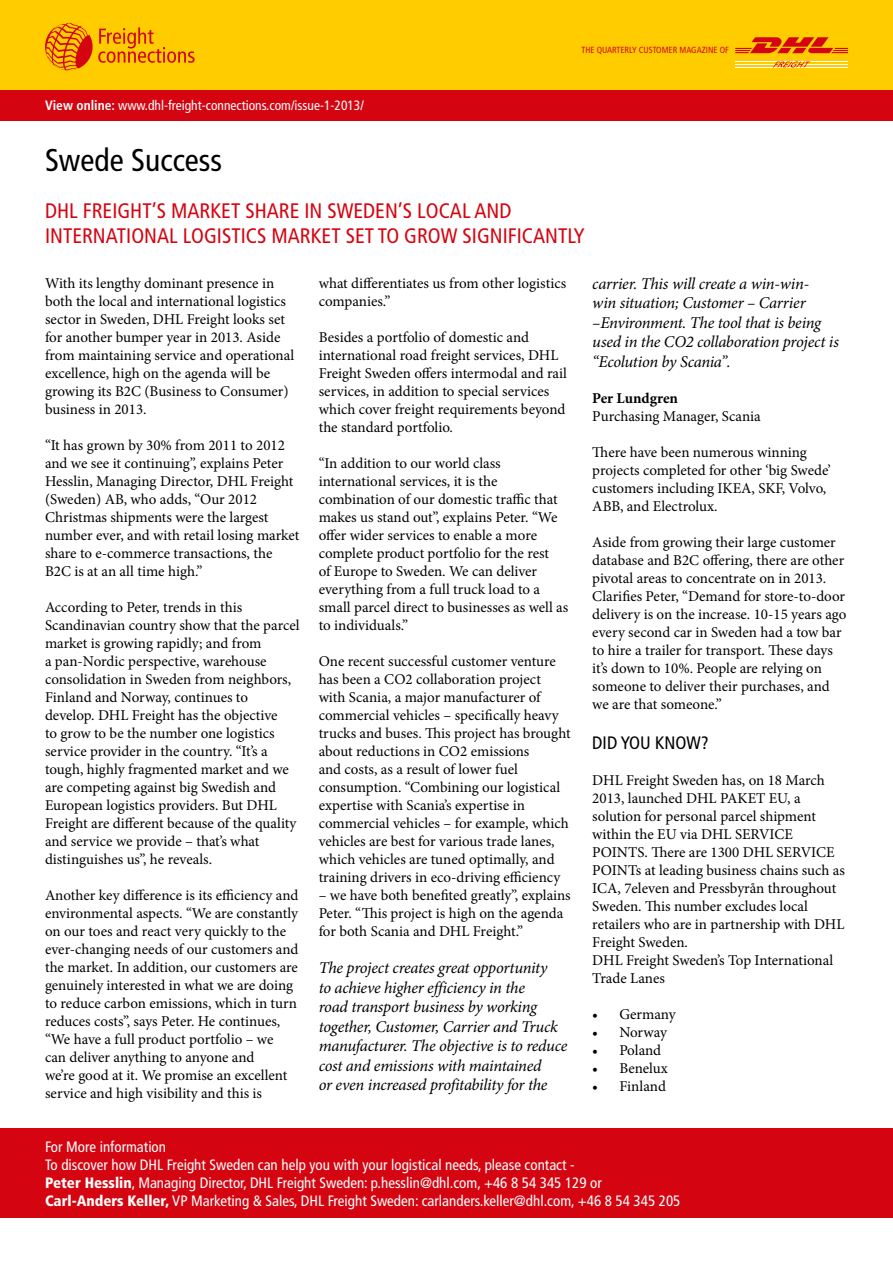
<style>
.page{position:relative;width:893px;height:1263px;background:#fff}
.page>*{position:absolute;margin:0;border:0;box-sizing:border-box;transform-origin:0 0}
.t1{font:condensed 31.5px "Frutiger LT Std";color:#000}
.t2{font:condensed 21px/25.2px "Frutiger LT Std";color:#d40511}
.t3{font:condensed 18px "Frutiger LT Std";color:#000}
.t4{font:italic 16.5px/19.5px "Minion Pro";letter-spacing:-.015em;color:#000}
.t5{font:15px/18px "Minion Pro";color:#000}
.t6{font:condensed 15px/18px "Frutiger LT Std";color:#fff}
.t7{font:700 15px "Minion Pro";letter-spacing:-.005em;color:#000}
.t8{font:condensed 13.5px "Frutiger LT Std";color:#fff}
.t9{font:condensed 8.85px "Frutiger LT Std";color:#d40511}
.s1{font-weight:700}
.s2{font-weight:900}
</style>
<div class="page">
<div style="left:0;top:0;width:893px;height:90px;background:#fc0"></div>
<svg style="left:98px;top:27px;width:97px;height:36px"></svg>
<svg style="left:46px;top:23px;width:45px;height:48px"></svg>
<hr style="left:735px;top:62px;width:113px;height:1px;background:#fff">
<hr style="left:735px;top:64px;width:113px;height:1px;background:#fff">
<hr style="left:735px;top:67px;width:113px;height:1px;background:#fff">
<svg style="left:773px;top:61px;width:37px;height:6px"></svg>
<svg style="left:735px;top:37px;width:113px;height:16px"></svg>
<div style="left:0;top:90px;width:893px;height:30px;background:#d40511"></div>
<div style="left:0;top:1129px;width:893px;height:89px;background:#d40511"></div>
<p class="t8" style="left:45px;top:97px;width:320px"><span class="s1">View online:</span> www.dhl-freight-connections.com/issue-1-2013/</p>
<p class="t9" style="left:581px;top:45px;width:149px">The Quarterly Customer Magazine of</p>
<h1 class="t1" style="left:45px;top:142px;width:179px">Swede Success</h1>
<h2 class="t2" style="left:45px;top:199px;width:541px">DHL Freight’s Market Share in Sweden’s Local and<br>International Logistics Market Set to Grow Significantly</h2>
<p class="t5" style="left:45px;top:274px;width:251px">With its lengthy dominant presence in both the local and international logistics sector in Sweden, DHL Freight looks set for another bumper year in 2013. Aside from maintaining service and operational excellence, high on the agenda will be growing its B2C (Business to Consumer) business in 2013.</p>
<p class="t5" style="left:45px;top:436px;width:256px">“It has grown by 30% from 2011 to 2012 and we see it continuing”, explains Peter Hesslin, Managing Director, DHL Freight (Sweden) AB, who adds, “Our 2012<br>Christmas shipments were the largest number ever, and with retail losing market share to e-commerce transactions, the B2C is at an all time high.”</p>
<p class="t5" style="left:45px;top:598px;width:256px">According to Peter, trends in this Scandinavian country show that the parcel market is growing rapidly; and from<br>a pan-Nordic perspective, warehouse consolidation in Sweden from neighbors, Finland and Norway, continues to develop. DHL Freight has the objective<br>to grow to be the number one logistics service provider in the country. “It’s a tough, highly fragmented market and we are competing against big Swedish and European logistics providers. But DHL Freight are different because of the quality and service we provide – that’s what distinguishes us”, he reveals.</p>
<p class="t5" style="left:45px;top:886px;width:255px">Another key difference is its efficiency and environmental aspects. “We are constantly on our toes and react very quickly to the ever-changing needs of our customers and the market. In addition, our customers are genuinely interested in what we are doing to reduce carbon emissions, which in turn reduces costs”, says Peter. He continues, “We have a full product portfolio – we<br>can deliver anything to anyone and<br>we’re good at it. We promise an excellent service and high visibility and this is</p>
<p class="t5" style="left:319px;top:274px;width:249px">what differentiates us from other logistics companies.”</p>
<p class="t5" style="left:319px;top:328px;width:250px">Besides a portfolio of domestic and international road freight services, DHL Freight Sweden offers intermodal and rail services, in addition to special services which cover freight requirements beyond the standard portfolio.</p>
<p class="t5" style="left:319px;top:454px;width:251px">“In addition to our world class international services, it is the combination of our domestic traffic that makes us stand out”, explains Peter. “We offer wider services to enable a more complete product portfolio for the rest<br>of Europe to Sweden. We can deliver everything from a full truck load to a small parcel direct to businesses as well as to individuals.”</p>
<p class="t5" style="left:319px;top:652px;width:253px">One recent successful customer venture has been a CO2 collaboration project with Scania, a major manufacturer of commercial vehicles – specifically heavy trucks and buses. This project has brought about reductions in CO2 emissions<br>and costs, as a result of lower fuel consumption. “Combining our logistical expertise with Scania’s expertise in commercial vehicles – for example, which vehicles are best for various trade lanes, which vehicles are tuned optimally, and training drivers in eco-driving efficiency</p>
<p class="t5" style="left:319px;top:886px;width:254px">– we have both benefited greatly”, explains<br>Peter. “This project is high on the agenda for both Scania and DHL Freight.”</p>
<p class="t4" style="left:319px;top:958px;width:250px">The project creates great opportunity<br>to achieve higher efficiency in the<br>road transport business by working together, Customer, Carrier and Truck manufacturer. The objective is to reduce cost and emissions with maintained<br>or even increased profitability for the</p>
<p class="t4" style="left:592px;top:274px;width:248px">carrier. This will create a win-win-<br>win situation; Customer – Carrier –Environment. The tool that is being used in the CO2 collaboration project is “Ecolution by Scania”.</p>
<p class="t7" style="left:592px;top:388px;width:87px">Per Lundgren</p>
<p class="t5" style="left:592px;top:407px;width:170px">Purchasing Manager, Scania</p>
<p class="t5" style="left:592px;top:443px;width:240px">There have been numerous winning projects completed for other ‘big Swede’ customers including IKEA, SKF, Volvo, ABB, and Electrolux.</p>
<p class="t5" style="left:592px;top:533px;width:256px">Aside from growing their large customer database and B2C offering, there are other pivotal areas to concentrate on in 2013.<br>Clarifies Peter, “Demand for store-to-door delivery is on the increase. 10-15 years ago every second car in Sweden had a tow bar to hire a trailer for transport. These days it’s down to 10%. People are relying on someone to deliver their purchases, and we are that someone.”</p>
<p class="t3" style="left:592px;top:732px;width:118px">Did you know?</p>
<p class="t5" style="left:592px;top:771px;width:254px">DHL Freight Sweden has, on 18 March<br>2013, launched DHL PAKET EU, a solution for personal parcel shipment within the EU via DHL SERVICE<br>POINTS. There are 1300 DHL SERVICE<br>POINTs at leading business chains such as<br>ICA, 7eleven and Pressbyrån throughout<br>Sweden. This number excludes local retailers who are in partnership with DHL<br>Freight Sweden.<br>DHL Freight Sweden’s Top International<br>Trade Lanes</p>
<p class="t5" style="left:592px;top:1005px;width:85px">• Germany</p>
<p class="t5" style="left:592px;top:1023px;width:76px">• Norway</p>
<p class="t5" style="left:592px;top:1041px;width:70px">• Poland</p>
<p class="t5" style="left:592px;top:1059px;width:77px">• Benelux</p>
<p class="t5" style="left:592px;top:1077px;width:75px">• Finland</p>
<p class="t6" style="left:45px;top:1138px;width:637px">For More information<br>To discover how DHL Freight Sweden can help you with your logistical needs, please contact -<br><span class="s2">Peter Hesslin</span>, Managing Director, DHL Freight Sweden: p.hesslin@dhl.com, +46 8 54 345 129 or <span class="s2">Carl-Anders Keller,</span> VP Marketing &amp; Sales, DHL Freight Sweden: carlanders.keller@dhl.com, +46 8 54 345 205</p>
</div>
